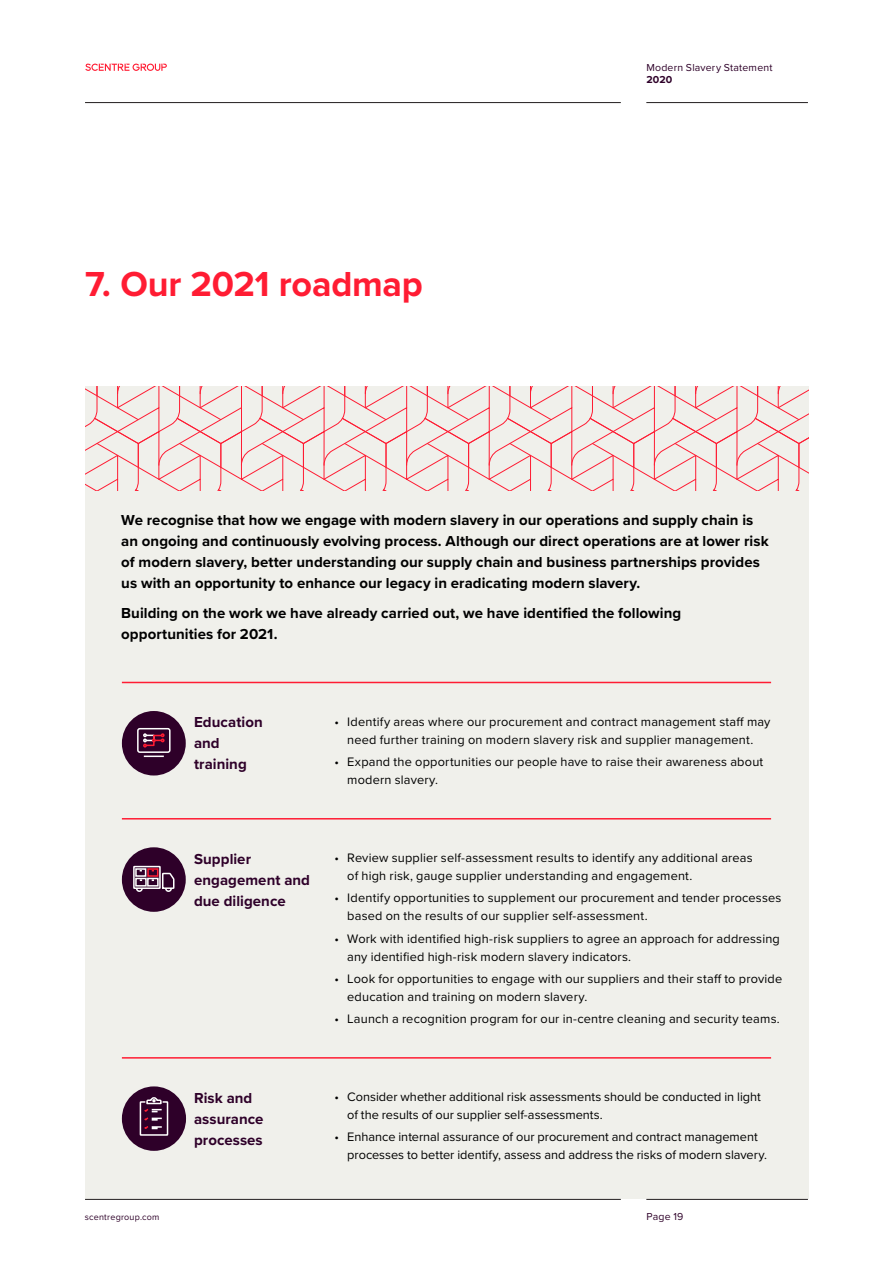
<style>
.page{position:relative;width:893px;height:1263px;background:#fff}
.page>*{position:absolute;margin:0;border:0;box-sizing:border-box;transform-origin:0 0}
.t1{font:700 36px "Proxima Nova";letter-spacing:-.01em;color:#ff1c33}
.t2{font:700 15px/21px "Proxima Nova";letter-spacing:.005em;color:#000}
.t3{font:700 15px/21px "Proxima Nova";letter-spacing:.005em;color:#2e0029}
.t4{font:12.75px/18px "Proxima Nova";letter-spacing:.015em;color:#000}
.t5{font:10.5px "Proxima Nova";letter-spacing:.02em;color:#2e0029}
.t6{font:700 10.5px "Proxima Nova";color:#2e0029}
.t7{font:9px "Proxima Nova";letter-spacing:.025em;color:#2e0029}
</style>
<div class="page">
<div style="left:85px;top:386px;width:723px;height:813px;background:#f0f0eb"></div>
<svg style="left:85px;top:386px;width:723px;height:104px"></svg>
<hr style="left:122px;top:682px;width:649px;height:1px;background:#ff1c33">
<hr style="left:122px;top:818px;width:649px;height:1px;background:#ff1c33">
<hr style="left:122px;top:1057px;width:649px;height:1px;background:#ff1c33">
<div style="left:122px;top:1086px;width:64px;height:65px;background:#2e0029;border-radius:32px"></div>
<svg style="left:139px;top:1097px;width:30px;height:39px"></svg>
<div style="left:122px;top:711px;width:64px;height:64px;background:#2e0029;border-radius:32px"></div>
<svg style="left:137px;top:727px;width:34px;height:31px"></svg>
<div style="left:122px;top:847px;width:64px;height:65px;background:#2e0029;border-radius:32px"></div>
<svg style="left:133px;top:865px;width:42px;height:27px"></svg>
<hr style="left:646px;top:1199px;width:162px;height:1px;background:#231f20">
<hr style="left:646px;top:102px;width:162px;height:1px;background:#231f20">
<hr style="left:85px;top:1199px;width:536px;height:1px;background:#231f20">
<hr style="left:85px;top:102px;width:536px;height:1px;background:#231f20">
<svg style="left:85px;top:63px;width:82px;height:8px"></svg>
<h1 class="t1" style="left:85px;top:257px;width:339px">7. Our 2021 roadmap</h1>
<p class="t5" style="left:646px;top:59px;width:128px">Modern Slavery Statement</p>
<p class="t6" style="left:646px;top:72px;width:27px">2020</p>
<p class="t2" style="left:121px;top:509px;width:649px">We recognise that how we engage with modern slavery in our operations and supply chain is an ongoing and continuously evolving process. Although our direct operations are at lower risk of modern slavery, better understanding our supply chain and business partnerships provides us with an opportunity to enhance our legacy in eradicating modern slavery.</p>
<p class="t2" style="left:121px;top:602px;width:561px">Building on the work we have already carried out, we have identified the following opportunities for 2021.</p>
<p class="t3" style="left:194px;top:711px;width:70px">Education and training</p>
<p class="t4" style="left:334px;top:712px;width:437px;text-align:center">• Identify areas where our procurement and contract management staff may need further training on modern slavery risk and supplier management.</p>
<p class="t4" style="left:347px;top:752px;width:418px;text-indent:-13px">• Expand the opportunities our people have to raise their awareness about modern slavery.</p>
<p class="t3" style="left:194px;top:848px;width:118px">Supplier engagement and due diligence</p>
<p class="t4" style="left:347px;top:848px;width:407px;text-indent:-13px">• Review supplier self-assessment results to identify any additional areas of high risk, gauge supplier understanding and engagement.</p>
<p class="t4" style="left:347px;top:888px;width:436px;text-indent:-13px">• Identify opportunities to supplement our procurement and tender processes based on the results of our supplier self-assessment.</p>
<p class="t4" style="left:347px;top:929px;width:434px;text-indent:-13px">• Work with identified high-risk suppliers to agree an approach for addressing any identified high-risk modern slavery indicators.</p>
<p class="t4" style="left:347px;top:969px;width:437px;text-indent:-13px">• Look for opportunities to engage with our suppliers and their staff to provide education and training on modern slavery.</p>
<p class="t4" style="left:334px;top:1009px;width:447px">• Launch a recognition program for our in-centre cleaning and security teams.</p>
<p class="t3" style="left:194px;top:1087px;width:71px">Risk and assurance processes</p>
<p class="t4" style="left:347px;top:1087px;width:415px;text-indent:-13px">• Consider whether additional risk assessments should be conducted in light of the results of our supplier self-assessments.</p>
<p class="t4" style="left:347px;top:1127px;width:421px;text-indent:-13px">• Enhance internal assurance of our procurement and contract management processes to better identify, assess and address the risks of modern slavery.</p>
<p class="t7" style="left:85px;top:1210px;width:76px">scentregroup.com</p>
<p class="t5" style="left:646px;top:1209px;width:39px">Page 19</p>
</div>
